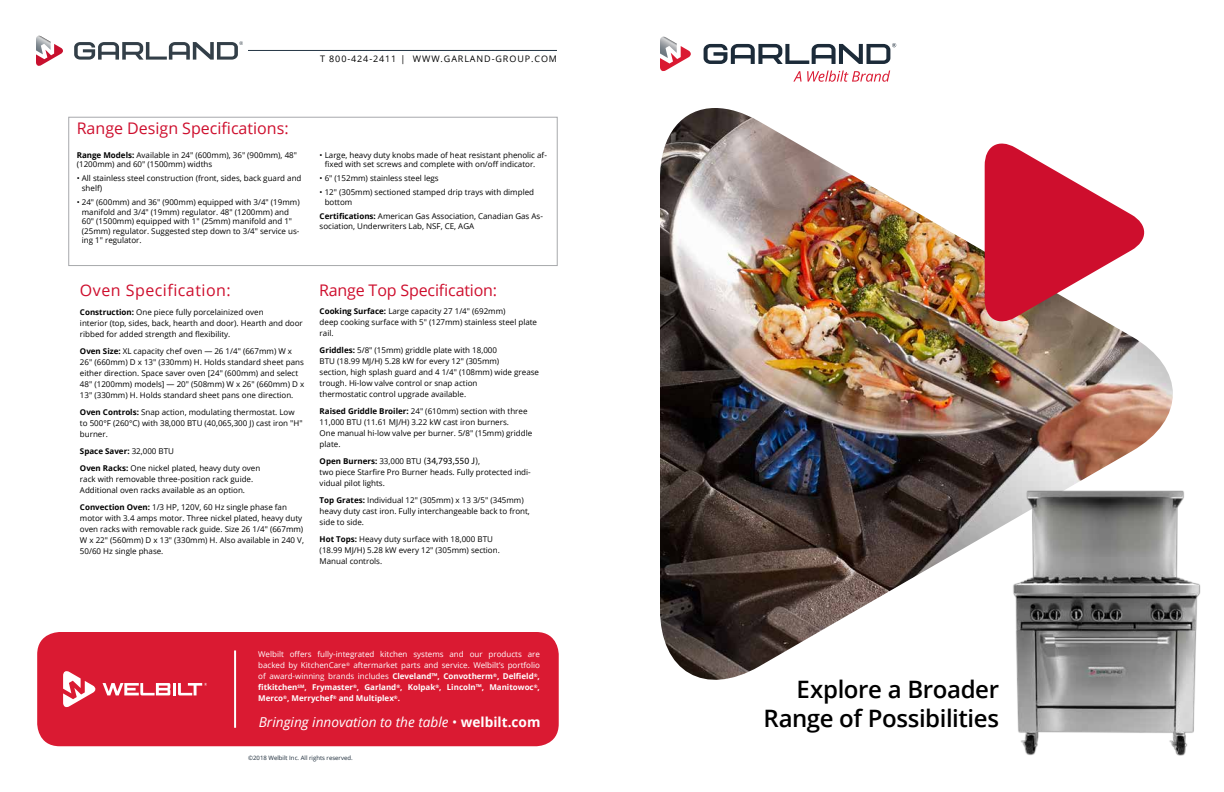
<style>
.page{position:relative;width:1224px;height:792px;background:#fff}
.page>*{position:absolute;margin:0;border:0;box-sizing:border-box;transform-origin:0 0}
.t1{font:600 24px/28.8px "Open Sans";letter-spacing:-.015em;color:#000;text-align:right}
.t2{font:16px "Open Sans";color:#ce0e2d}
.t3{font:16px "Open Sans";letter-spacing:.03em;color:#ce0e2d}
.t4{font:italic 13.7px "Open Sans";color:#fff}
.t5{font:9.5px "Myriad Pro";color:#000}
.t6{font:9px "Open Sans";letter-spacing:.1em;color:#000}
.t7{font:8px/11px "Open Sans";color:#000}
.t8{font:8px/11px "Open Sans";color:#fff;text-align:justify}
.t9{font:6px "Open Sans";color:#1c2b39}
.s1{font-weight:700}
.s2{font-family:"Open Sans";font-weight:700;font-size:8px}
.s3{font-family:"Open Sans";font-size:8px}
.s4{font-style:normal}
.s5{font-weight:700;font-style:normal}
</style>
<div class="page">
<div style="left:68px;top:117px;width:490px;height:149px;border:1px solid #a7a9ac"></div>
<hr style="left:248px;top:50px;width:309px;height:1px;background:#243444">
<div style="left:37px;top:632px;width:522px;height:114px;background:#da1a32;border-radius:22px"></div>
<hr style="left:234px;top:650px;width:2px;height:78px;background:#fff">
<svg style="left:103px;top:683px;width:104px;height:12px"></svg>
<svg style="left:63px;top:671px;width:33px;height:36px"></svg>
<svg style="left:36px;top:36px;width:27px;height:30px"></svg>
<svg style="left:74px;top:41px;width:169px;height:19px"></svg>
<img style="left:660px;top:108px;width:513px;height:572px">
<svg style="left:985px;top:138px;width:163px;height:189px"></svg>
<svg style="left:660px;top:37px;width:31px;height:34px"></svg>
<svg style="left:704px;top:43px;width:192px;height:21px"></svg>
<svg style="left:793px;top:71px;width:97px;height:11px"></svg>
<img style="left:1003px;top:483px;width:198px;height:273px">
<p class="t6" style="left:320px;top:52px;width:238px">T 800-424-2411 | WWW.GARLAND-GROUP.COM</p>
<h2 class="t2" style="left:77px;top:118px;width:213px">Range Design Specifications:</h2>
<p class="t7" style="left:77px;top:150px;width:222px;line-height:9.6px"><span class="s1">Range Models:</span> Available in 24" (600mm), 36" (900mm), 48" (1200mm) and 60" (1500mm) widths</p>
<p class="t7" style="left:82px;top:173px;width:221px;line-height:9.6px;text-indent:-5px">• All stainless steel construction (front, sides, back guard and shelf)</p>
<p class="t7" style="left:82px;top:197px;width:219px;line-height:9.6px;text-indent:-5px">• 24" (600mm) and 36" (900mm) equipped with 3/4" (19mm) manifold and 3/4" (19mm) regulator. 48" (1200mm) and 60" (1500mm) equipped with 1" (25mm) manifold and 1" (25mm) regulator. Suggested step down to 3/4" service us&shy;ing 1" regulator.</p>
<p class="t7" style="left:325px;top:150px;width:224px;line-height:9.6px;text-indent:-5px">• Large, heavy duty knobs made of heat resistant phenolic af&shy;fixed with set screws and complete with on/off indicator.</p>
<p class="t7" style="left:320px;top:173px;width:121px">• 6" (152mm) stainless steel legs</p>
<p class="t7" style="left:325px;top:188px;width:211px;line-height:9.6px;text-indent:-5px">• 12" (305mm) sectioned stamped drip trays with dimpled bottom</p>
<p class="t7" style="left:320px;top:211px;width:225px;line-height:9.6px"><span class="s1">Certifications:</span> American Gas Association, Canadian Gas As&shy;sociation, Underwriters Lab, NSF, CE, AGA</p>
<h2 class="t3" style="left:80px;top:279px;width:152px">Oven Specification:</h2>
<h2 class="t2" style="left:319px;top:279px;width:180px">Range Top Specification:</h2>
<p class="t7" style="left:80px;top:307px;width:224px"><span class="s1">Construction:</span> One piece fully porcelainized oven<br>interior (top, sides, back, hearth and door). Hearth and door ribbed for added strength and flexibility.</p>
<p class="t7" style="left:80px;top:346px;width:226px"><span class="s1">Oven Size:</span> XL capacity chef oven — 26 1/4" (667mm) W x 26" (660mm) D x 13" (330mm) H. Holds standard sheet pans either direction. Space saver oven [24" (600mm) and select 48" (1200mm) models] — 20" (508mm) W x 26" (660mm) D x 13" (330mm) H. Holds standard sheet pans one direction.</p>
<p class="t7" style="left:80px;top:407px;width:224px"><span class="s1">Oven Controls:</span> Snap action, modulating thermostat. Low to 500°F (260°C) with 38,000 BTU (40,065,300 J) cast iron "H" burner.</p>
<p class="t7" style="left:80px;top:443px;width:182px;line-height:16.9px"><span class="s1">Space Saver:</span> 32,000 BTU<br><span class="s1">Oven Racks:</span> One nickel plated, heavy duty oven</p>
<p class="t7" style="left:80px;top:474px;width:175px">rack with removable three-position rack guide.<br>Additional oven racks available as an option.</p>
<p class="t7" style="left:80px;top:502px;width:226px"><span class="s1">Convection Oven:</span> 1/3 HP, 120V, 60 Hz single phase fan motor with 3.4 amps motor. Three nickel plated, heavy duty oven racks with removable rack guide. Size 26 1/4" (667mm)<br>W x 22" (560mm) D x 13" (330mm) H. Also available in 240 V, 50/60 Hz single phase.</p>
<p class="t7" style="left:320px;top:306px;width:219px"><span class="s1">Cooking Surface:</span> Large capacity 27 1/4" (692mm)<br>deep cooking surface with 5" (127mm) stainless steel plate rail.</p>
<p class="t7" style="left:320px;top:345px;width:221px"><span class="s1">Griddles:</span> 5/8" (15mm) griddle plate with 18,000<br>BTU (18.99 MJ/H) 5.28 kW for every 12" (305mm)<br>section, high splash guard and 4 1/4" (108mm) wide grease trough. Hi-low valve control or snap action<br>thermostatic control upgrade available.</p>
<p class="t7" style="left:320px;top:405px;width:214px"><span class="s1">Raised Griddle Broiler:</span> 24" (610mm) section with three 11,000 BTU (11.61 MJ/H) 3.22 kW cast iron burners.<br>One manual hi-low valve per burner. 5/8" (15mm) griddle plate.</p>
<p class="t5" style="left:320px;top:455px;width:162px"><span class="s2">Open Burners:</span> <span class="s3">33,000 BTU</span> (34,793,550 J)<span class="s3">,</span></p>
<p class="t7" style="left:320px;top:467px;width:213px">two piece Starfire Pro Burner heads. Fully protected indi&shy;vidual pilot lights.</p>
<p class="t7" style="left:320px;top:495px;width:212px"><span class="s1">Top Grates:</span> Individual 12" (305mm) x 13 3/5" (345mm) heavy duty cast iron. Fully interchangeable back to front, side to side.</p>
<p class="t7" style="left:320px;top:534px;width:182px"><span class="s1">Hot Tops:</span> Heavy duty surface with 18,000 BTU (18.99 MJ/H) 5.28 kW every 12" (305mm) section.<br>Manual controls.</p>
<p class="t8" style="left:258px;top:649px;width:283px">Welbilt offers fully-integrated kitchen systems and our products are backed by KitchenCare<sup>®</sup> aftermarket parts and service. Welbilt’s portfolio of award-winning brands includes <span class="s1">Cleveland™, Convotherm</span><sup>®</sup><span class="s1">, Delfield</span><sup>®</sup><span class="s1">, fitkitchen</span><sup>SM</sup><span class="s1">, Frymaster</span><sup>®</sup><span class="s1">, Garland</span><sup>®</sup><span class="s1">, Kolpak</span><sup>®</sup><span class="s1">, Lincoln™, Manitowoc</span><sup>®</sup><span class="s1">, Merco</span><sup>®</sup><span class="s1">, Merrychef</span><sup>®</sup> <span class="s1">and Multiplex</span><sup>®</sup><span class="s1">.</span></p>
<h3 class="t4" style="left:259px;top:712px;width:283px">Bringing innovation to the table <span class="s4">•</span> <span class="s5">welbilt.com</span></h3>
<p class="t9" style="left:248px;top:754px;width:106px">©2018 Welbilt Inc. All rights reserved.</p>
<h1 class="t1" style="left:764px;top:675px;width:237px">Explore a Broader<br>Range of Possibilities</h1>
</div>
